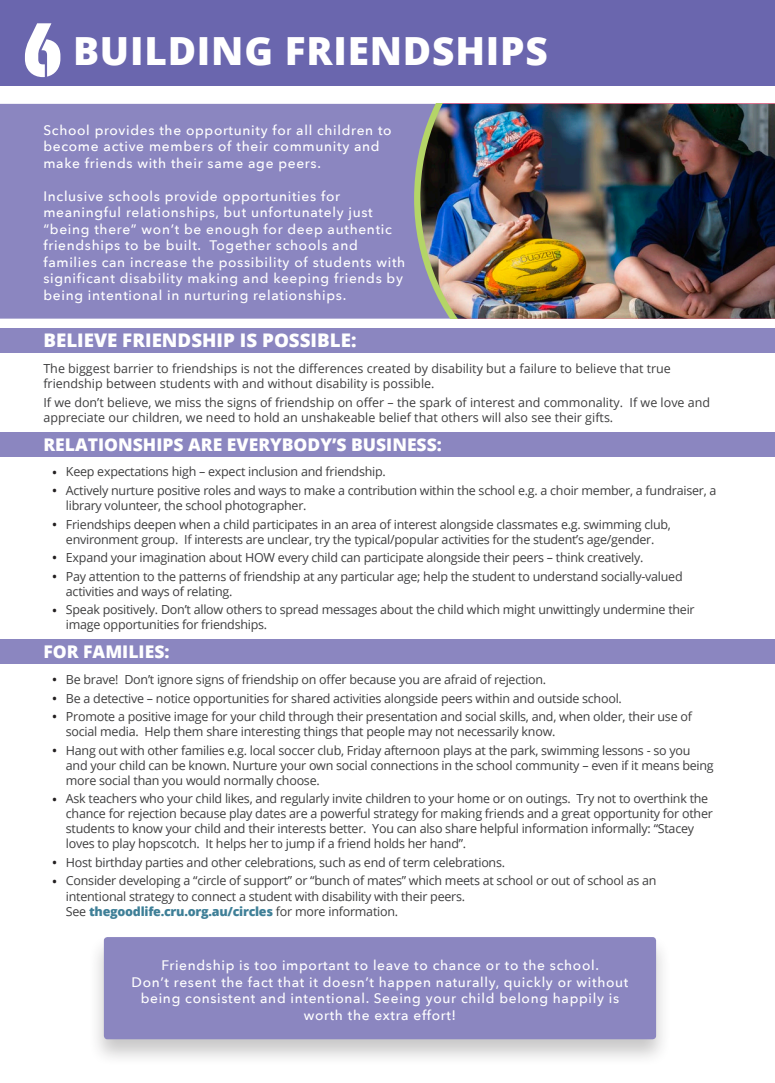
<style>
.page{position:relative;width:775px;height:1083px;background:#fff}
.page>*{position:absolute;margin:0;border:0;box-sizing:border-box;transform-origin:0 0}
.Slogan_1{font:75px "Korolev Military Stencil";color:#fff}
.Slogan_1-2{font:800 38.75px "Open Sans";letter-spacing:.02em;color:#fff}
.Slogan_1-3{font:800 18.75px "Open Sans";color:#fff}
.Slogan_1-4{font:800 17.5px "Open Sans";color:#fff}
.Slogan_1-5{font:500 13.75px/16.5px "Avenir Next";letter-spacing:.05em;color:#fff}
.Slogan_1-6{font:12.5px/15px "Open Sans";letter-spacing:-.02em;color:#3e3e3f}
.Slogan_1-7{font:12.5px/15px "Open Sans";color:#3e3e3f}
.s1{font-size:15px;color:#231f20}
.s2{font-weight:800;color:#3e7f97}
</style>
<div class="page">
<div style="left:0;top:328px;width:774px;height:25px;background:#8b86c0"></div>
<div style="left:0;top:431px;width:774px;height:25px;background:#8b86c0"></div>
<div style="left:0;top:639px;width:774px;height:25px;background:#8b86c0"></div>
<div style="left:0;top:0;width:774px;height:86px;background:#6a66ae"></div>
<div style="left:0;top:104px;width:414px;height:214px;background:#8b86c0"></div>
<div style="left:88px;top:933px;width:583px;height:134px;background:#231f20;opacity:.25"></div>
<div style="left:104px;top:937px;width:551px;height:102px;background:#8b86c0;border-radius:4px"></div>
<img style="left:414px;top:104px;width:360px;height:214px">
<p class="Slogan_1" style="left:22px;top:3px;width:42px">6</p>
<p class="Slogan_1-2" style="left:73px;top:22px;width:476px">BUILDING FRIENDSHIPS</p>
<p class="Slogan_1-5" style="left:43px;top:121px;width:349px">School provides the opportunity for all children to become active members of their community and make friends with their same age peers.</p>
<p class="Slogan_1-5" style="left:43px;top:187px;width:363px">Inclusive schools provide opportunities for meaningful relationships, but unfortunately just “being there” won’t be enough for deep authentic friendships to be built. Together schools and families can increase the possibility of students with significant disability making and keeping friends by being intentional in nurturing relationships.</p>
<p class="Slogan_1-3" style="left:43px;top:326px;width:314px">BELIEVE FRIENDSHIP IS POSSIBLE:</p>
<p class="Slogan_1-7" style="left:43px;top:360px;width:628px">The biggest barrier to friendships is not the differences created by disability but a failure to believe that true friendship between students with and without disability is possible.</p>
<p class="Slogan_1-7" style="left:43px;top:394px;width:668px">If we don’t believe, we miss the signs of friendship on offer – the spark of interest and commonality. If we love and appreciate our children, we need to hold an unshakeable belief that others will also see their gifts.</p>
<p class="Slogan_1-4" style="left:43px;top:431px;width:400px">RELATIONSHIPS ARE EVERYBODY’S BUSINESS:</p>
<p class="Slogan_1-6" style="left:52px;top:464px;width:335px"><span class="s1">•</span> Keep expectations high – expect inclusion and friendship.</p>
<p class="Slogan_1-6" style="left:66px;top:482px;width:651px;text-indent:-14px"><span class="s1">•</span> Actively nurture positive roles and ways to make a contribution within the school e.g. a choir member, a fundraiser, a library volunteer, the school photographer.</p>
<p class="Slogan_1-6" style="left:52px;top:516px;width:620px;text-align:center"><span class="s1">•</span> Friendships deepen when a child participates in an area of interest alongside classmates e.g. swimming club, environment group. If interests are unclear, try the typical/popular activities for the student’s age/gender.</p>
<p class="Slogan_1-6" style="left:52px;top:549px;width:593px"><span class="s1">•</span> Expand your imagination about HOW every child can participate alongside their peers – think creatively.</p>
<p class="Slogan_1-6" style="left:66px;top:568px;width:618px;text-indent:-14px"><span class="s1">•</span> Pay attention to the patterns of friendship at any particular age; help the student to understand socially-valued activities and ways of relating.</p>
<p class="Slogan_1-6" style="left:66px;top:602px;width:630px;text-indent:-14px"><span class="s1">•</span> Speak positively. Don’t allow others to spread messages about the child which might unwittingly undermine their image opportunities for friendships.</p>
<p class="Slogan_1-4" style="left:43px;top:638px;width:127px">FOR FAMILIES:</p>
<p class="Slogan_1-6" style="left:52px;top:671px;width:495px"><span class="s1">•</span> Be brave! Don’t ignore signs of friendship on offer because you are afraid of rejection.</p>
<p class="Slogan_1-6" style="left:52px;top:690px;width:571px"><span class="s1">•</span> Be a detective – notice opportunities for shared activities alongside peers within and outside school.</p>
<p class="Slogan_1-6" style="left:66px;top:708px;width:627px;text-indent:-14px"><span class="s1">•</span> Promote a positive image for your child through their presentation and social skills, and, when older, their use of social media. Help them share interesting things that people may not necessarily know.</p>
<p class="Slogan_1-6" style="left:66px;top:742px;width:649px;text-indent:-14px"><span class="s1">•</span> Hang out with other families e.g. local soccer club, Friday afternoon plays at the park, swimming lessons - so you and your child can be known. Nurture your own social connections in the school community – even if it means being more social than you would normally choose.</p>
<p class="Slogan_1-6" style="left:66px;top:791px;width:648px;text-indent:-14px"><span class="s1">•</span> Ask teachers who your child likes, and regularly invite children to your home or on outings. Try not to overthink the chance for rejection because play dates are a powerful strategy for making friends and a great opportunity for other students to know your child and their interests better. You can also share helpful information informally: “Stacey loves to play hopscotch. It helps her to jump if a friend holds her hand”.</p>
<p class="Slogan_1-6" style="left:52px;top:854px;width:454px"><span class="s1">•</span> Host birthday parties and other celebrations, such as end of term celebrations.</p>
<p class="Slogan_1-6" style="left:66px;top:873px;width:592px;text-indent:-14px"><span class="s1">•</span> Consider developing a “circle of support” or “bunch of mates” which meets at school or out of school as an intentional strategy to connect a student with disability with their peers.<br>See <span class="s2">thegoodlife.cru.org.au/circles</span> for more information.</p>
<p class="Slogan_1-5" style="left:161px;top:956px;width:439px">Friendship is too important to leave to chance or to the school.</p>
<p class="Slogan_1-5" style="left:131px;top:973px;width:498px;text-align:center">Don’t resent the fact that it doesn’t happen naturally, quickly or without being consistent and intentional. Seeing your child belong happily is worth the extra effort!</p>
</div>
